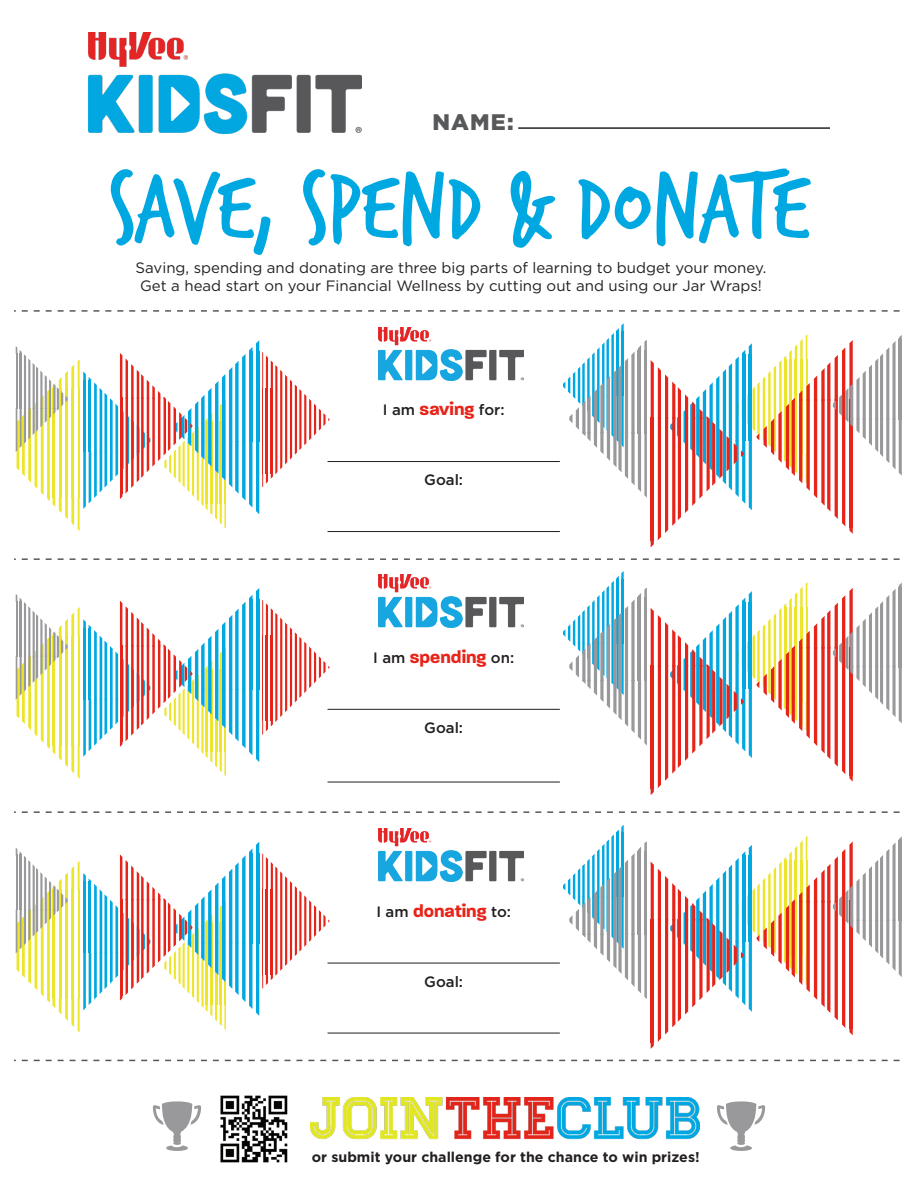
<style>
.page{position:relative;width:918px;height:1188px;background:#fff}
.page>*{position:absolute;margin:0;border:0;box-sizing:border-box;transform-origin:0 0}
.t1{font:100.65px "Trash Hand";letter-spacing:-.01em;color:#00a8e2}
.t2{font:64.5px "Homestead Inline";color:#00a8e2}
.t3{font:61.5px "Homestead Inline";color:#00a8e2}
.t4{font:900 22.5px "Gotham";color:#57585a}
.t5{font:700 18px "Paralucent";color:#e72419}
.t6{font:15px/18px "Gotham";color:#231f20}
.t7{font:500 15px "Gotham";color:#231f20}
.t8{font:700 14.25px "Gotham";color:#231f20}
.s1{font-family:"Paralucent";font-weight:700;font-size:18px;color:#e72419}
.s2{font-family:"Gotham";font-weight:500;font-size:15px;color:#231f20}
</style>
<div class="page">
<img style="left:88px;top:33px;width:273px;height:100px">
<hr style="left:518px;top:127px;width:312px;height:2px;background:#231f20">
<svg style="left:717px;top:1101px;width:48px;height:50px"></svg>
<svg style="left:153px;top:1101px;width:48px;height:50px"></svg>
<img style="left:220px;top:1095px;width:68px;height:68px">
<img style="left:311px;top:1097px;width:389px;height:43px">
<img style="left:379px;top:327px;width:144px;height:53px">
<img style="left:379px;top:829px;width:144px;height:53px">
<img style="left:379px;top:575px;width:144px;height:53px">
<hr style="left:328px;top:461px;width:232px;height:1px;background:#231f20">
<hr style="left:328px;top:963px;width:232px;height:1px;background:#231f20">
<hr style="left:328px;top:709px;width:232px;height:1px;background:#231f20">
<hr style="left:328px;top:531px;width:232px;height:1px;background:#231f20">
<hr style="left:328px;top:1033px;width:232px;height:1px;background:#231f20">
<hr style="left:328px;top:782px;width:232px;height:1px;background:#231f20">
<svg style="left:14px;top:811px;width:886px;height:2px"></svg>
<svg style="left:14px;top:1060px;width:886px;height:1px"></svg>
<svg style="left:14px;top:558px;width:886px;height:2px"></svg>
<svg style="left:14px;top:310px;width:886px;height:2px"></svg>
<svg style="left:563px;top:323px;width:339px;height:224px"></svg>
<svg style="left:563px;top:825px;width:339px;height:224px"></svg>
<svg style="left:563px;top:571px;width:339px;height:224px"></svg>
<svg style="left:16px;top:340px;width:314px;height:191px"></svg>
<svg style="left:16px;top:842px;width:314px;height:191px"></svg>
<svg style="left:16px;top:588px;width:314px;height:191px"></svg>
<p class="t4" style="left:433px;top:106px;width:83px">NAME:</p>
<p class="t2" style="left:-8px;top:150px;width:730px">SAVE, SPEND &amp; DONATE</p>
<p class="t1" style="left:109px;top:158px;width:702px">SAVE, SPEND &amp; DONATE</p>
<p class="t3" style="left:104px;top:184px;width:695px">SAVE, SPEND &amp; DONATE</p>
<p class="t6" style="left:136px;top:259px;width:632px">Saving, spending and donating are three big parts of learning to budget your money.<br>Get a head start on your Financial Wellness by cutting out and using our Jar Wraps!</p>
<p class="t7" style="left:383px;top:401px;width:123px">I am <span class="s1">saving</span> for:</p>
<p class="t7" style="left:424px;top:471px;width:40px">Goal:</p>
<p class="t5" style="left:373px;top:646px;width:143px"><span class="s2">I am</span> spending <span class="s2">on:</span></p>
<p class="t7" style="left:424px;top:719px;width:40px">Goal:</p>
<p class="t5" style="left:376px;top:900px;width:136px"><span class="s2">I am</span> donating <span class="s2">to:</span></p>
<p class="t7" style="left:424px;top:973px;width:40px">Goal:</p>
<p class="t8" style="left:312px;top:1147px;width:389px">or submit your challenge for the chance to win prizes!</p>
</div>
